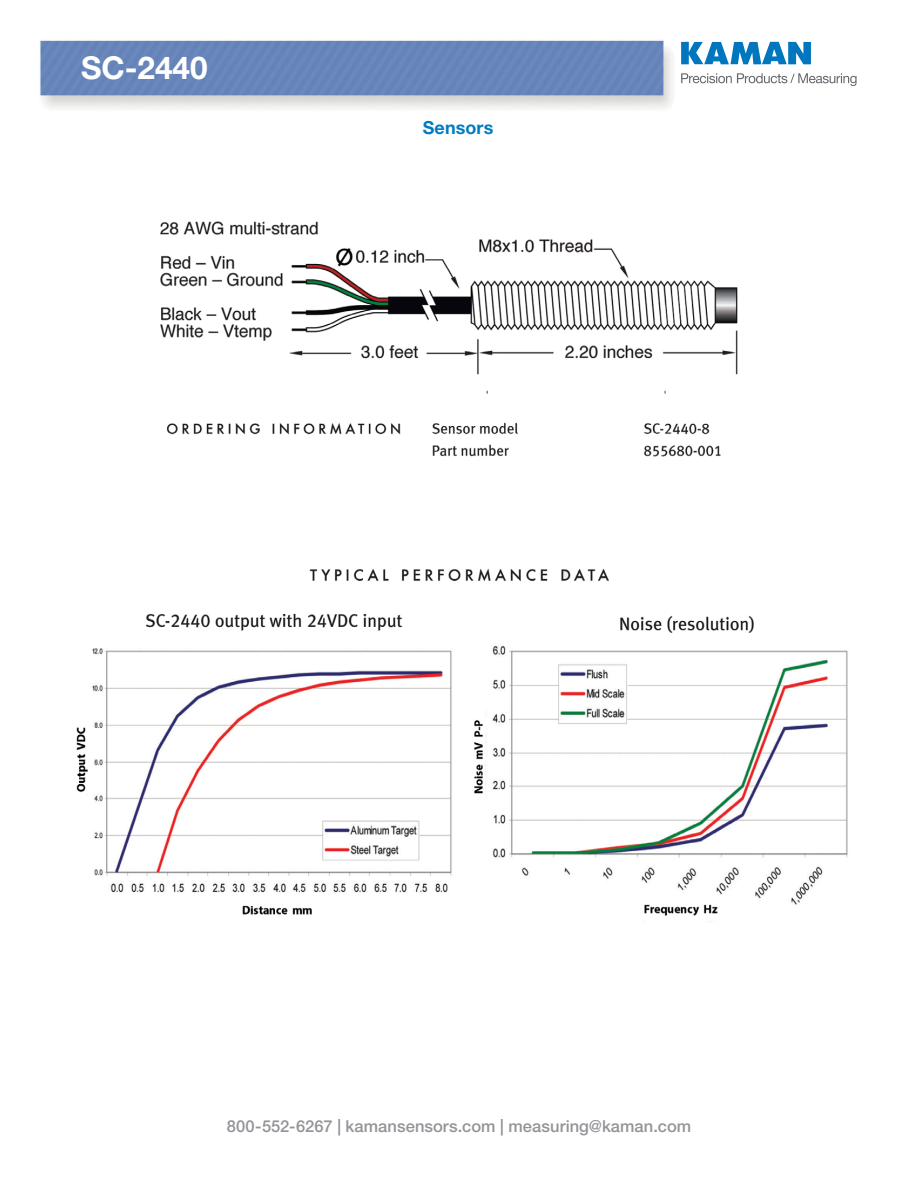
<style>
.page{position:relative;width:918px;height:1188px;background:#fff}
.page>*{position:absolute;margin:0;border:0;box-sizing:border-box;transform-origin:0 0}
.t1{font:700 31.5px "Helvetica Neue LT Pro";color:#fff}
.t2{font:700 18px "Helvetica Neue LT Pro";letter-spacing:.005em;color:#007cc2}
.t3{font:500 16.5px "Helvetica Neue LT Pro";letter-spacing:.005em;color:#939498}
</style>
<div class="page">
<img style="left:76px;top:221px;width:772px;height:695px">
<img style="left:40px;top:40px;width:632px;height:69px">
<svg style="left:681px;top:73px;width:176px;height:13px"></svg>
<svg style="left:681px;top:42px;width:130px;height:22px"></svg>
<h1 class="t1" style="left:81px;top:48px;width:128px">SC-2440</h1>
<p class="t2" style="left:423px;top:117px;width:72px">Sensors</p>
<p class="t3" style="left:227px;top:1116px;width:466px">800-552-6267 | kamansensors.com | measuring@kaman.com</p>
</div>
